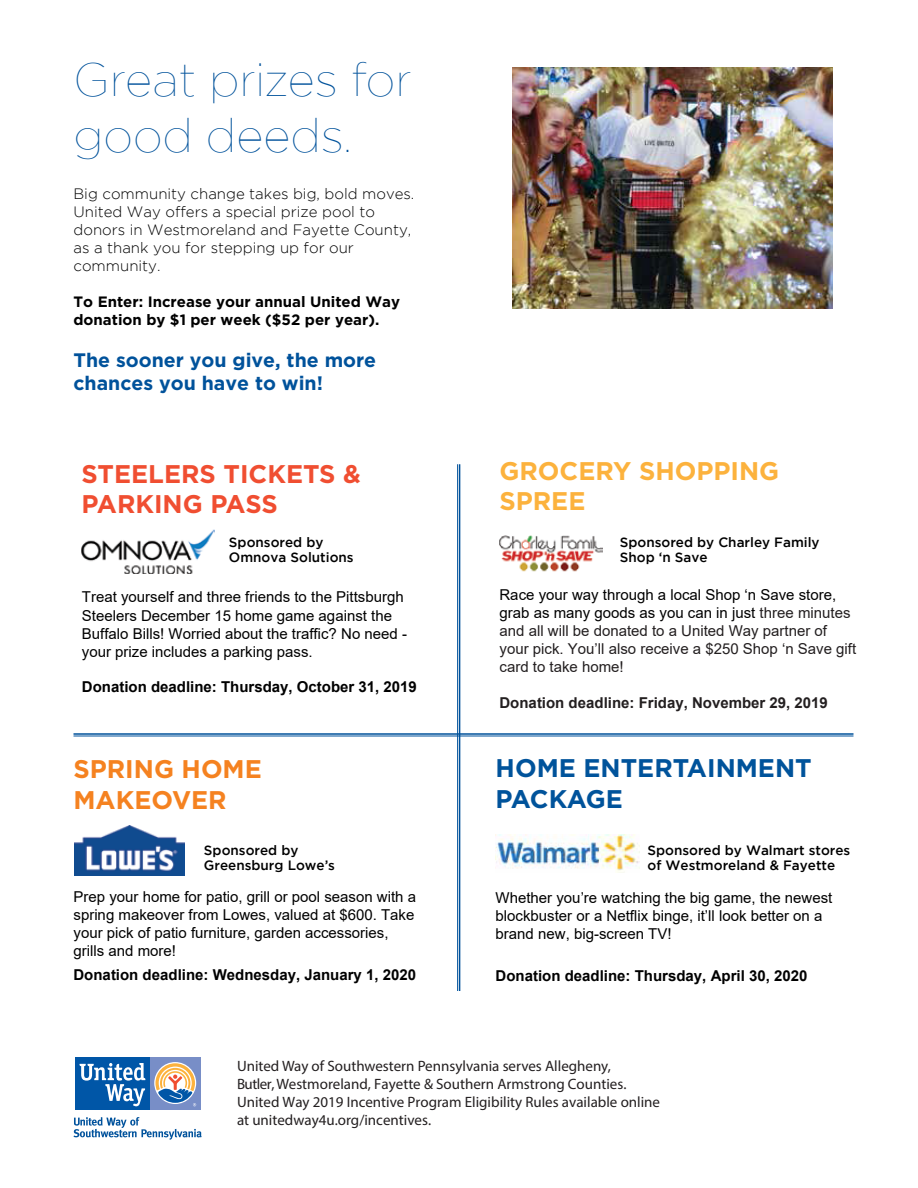
<style>
.page{position:relative;width:918px;height:1188px;background:#fff}
.page>*{position:absolute;margin:0;border:0;box-sizing:border-box;transform-origin:0 0}
.t1{font:100 46.5px/55.8px "Gotham";color:#00529b}
.t2{font:700 25.5px/30.6px "Gotham";color:#f04e31}
.t3{font:700 25.5px/30.6px "Gotham";color:#00539b}
.t4{font:700 25.5px/30.6px "Gotham";color:#fcb23d}
.t5{font:700 25.5px/30.6px "Gotham";color:#f58220}
.t6{font:700 19.5px/23.4px "Gotham";color:#00529b}
.t7{font:15px/18px "Arial";color:#000}
.t8{font:15px/18px "Myriad Pro";color:#231f20}
.t9{font:15px/18px "Arial";color:#231f20}
.t10{font:300 15px/18px "Gotham";color:#000}
.t11{font:700 15px "Arial";color:#000}
.t12{font:700 15px/18px "Gotham";color:#000}
.t13{font:700 15px "Arial";color:#231f20}
.t14{font:500 13.5px/15px "Gotham";color:#000}
.s1{color:#000}
</style>
<div class="page">
<img style="left:500px;top:535px;width:103px;height:37px">
<hr style="left:459px;top:464px;width:1px;height:527px;background:#00529b">
<hr style="left:457px;top:464px;width:1px;height:527px;background:#00529b">
<img style="left:512px;top:68px;width:321px;height:240px">
<svg style="left:74px;top:1117px;width:128px;height:23px"></svg>
<div style="left:150px;top:1057px;width:51px;height:53px;background:#788ec7"></div>
<svg style="left:154px;top:1062px;width:42px;height:42px"></svg>
<div style="left:76px;top:1057px;width:74px;height:53px;background:#0056a7"></div>
<svg style="left:80px;top:1063px;width:65px;height:43px"></svg>
<svg style="left:155px;top:1063px;width:41px;height:43px"></svg>
<hr style="left:74px;top:733px;width:780px;height:2px;background:#00529b">
<hr style="left:74px;top:736px;width:780px;height:1px;background:#00529b">
<img style="left:74px;top:825px;width:111px;height:51px">
<img style="left:496px;top:834px;width:144px;height:38px">
<img style="left:82px;top:529px;width:133px;height:45px">
<h1 class="t1" style="left:74px;top:51px;width:339px">Great prizes for good deeds.</h1>
<p class="t10" style="left:74px;top:185px;width:342px">Big community change takes big, bold moves.<br>United Way offers a special prize pool to donors in Westmoreland and Fayette County, as a thank you for stepping up for our community.</p>
<p class="t12" style="left:74px;top:293px;width:328px">To Enter: Increase your annual United Way donation by $1 per week ($52 per year).</p>
<h3 class="t6" style="left:74px;top:348px;width:304px">The sooner you give, the more chances you have to win!</h3>
<h2 class="t2" style="left:82px;top:458px;width:281px">STEELERS TICKETS &amp;<br>PARKING PASS</h2>
<h2 class="t4" style="left:500px;top:455px;width:281px">GROCERY SHOPPING<br>SPREE</h2>
<p class="t14" style="left:229px;top:535px;width:126px">Sponsored by<br>Omnova Solutions</p>
<p class="t14" style="left:620px;top:535px;width:201px">Sponsored by Charley Family<br>Shop ‘n Save</p>
<p class="t7" style="left:82px;top:588px;width:327px">Treat yourself and three friends to the Pittsburgh Steelers December 15 home game against the Buffalo Bills! Worried about the traffic? No need - your prize includes a parking pass.</p>
<p class="t11" style="left:82px;top:677px;width:337px">Donation deadline: Thursday, October 31, 2019</p>
<h2 class="t5" style="left:74px;top:754px;width:190px">SPRING HOME<br>MAKEOVER</h2>
<p class="t9" style="left:500px;top:585px;width:358px"><span class="s1">Race your way through a local Shop ‘n Save store, grab as many goods as you can in just</span> three minutes and all will be donated to a United Way partner of your pick. You’ll also receive a $250 Shop ‘n Save gift card to take home!</p>
<p class="t13" style="left:500px;top:692px;width:330px">Donation deadline: Friday, November 29, 2019</p>
<h2 class="t3" style="left:496px;top:753px;width:318px">HOME ENTERTAINMENT<br>PACKAGE</h2>
<p class="t14" style="left:204px;top:843px;width:133px">Sponsored by<br>Greensburg Lowe’s</p>
<p class="t14" style="left:647px;top:842px;width:204px">Sponsored by Walmart stores of Westmoreland &amp; Fayette</p>
<p class="t7" style="left:74px;top:888px;width:344px">Prep your home for patio, grill or pool season with a spring makeover from Lowes, valued at $600. Take your pick of patio furniture, garden accessories, grills and more!</p>
<p class="t11" style="left:74px;top:965px;width:344px">Donation deadline: Wednesday, January 1, 2020</p>
<p class="t7" style="left:496px;top:889px;width:338px">Whether you’re watching the big game, the newest blockbuster or a Netflix binge, it’ll look better on a brand new, big-screen TV!</p>
<p class="t11" style="left:496px;top:965px;width:313px">Donation deadline: Thursday, April 30, 2020</p>
<p class="t8" style="left:237px;top:1057px;width:425px">United Way of Southwestern Pennsylvania serves Allegheny,<br>Butler, Westmoreland, Fayette &amp; Southern Armstrong Counties.<br>United Way 2019 Incentive Program Eligibility Rules available online at unitedway4u.org/incentives.</p>
</div>
